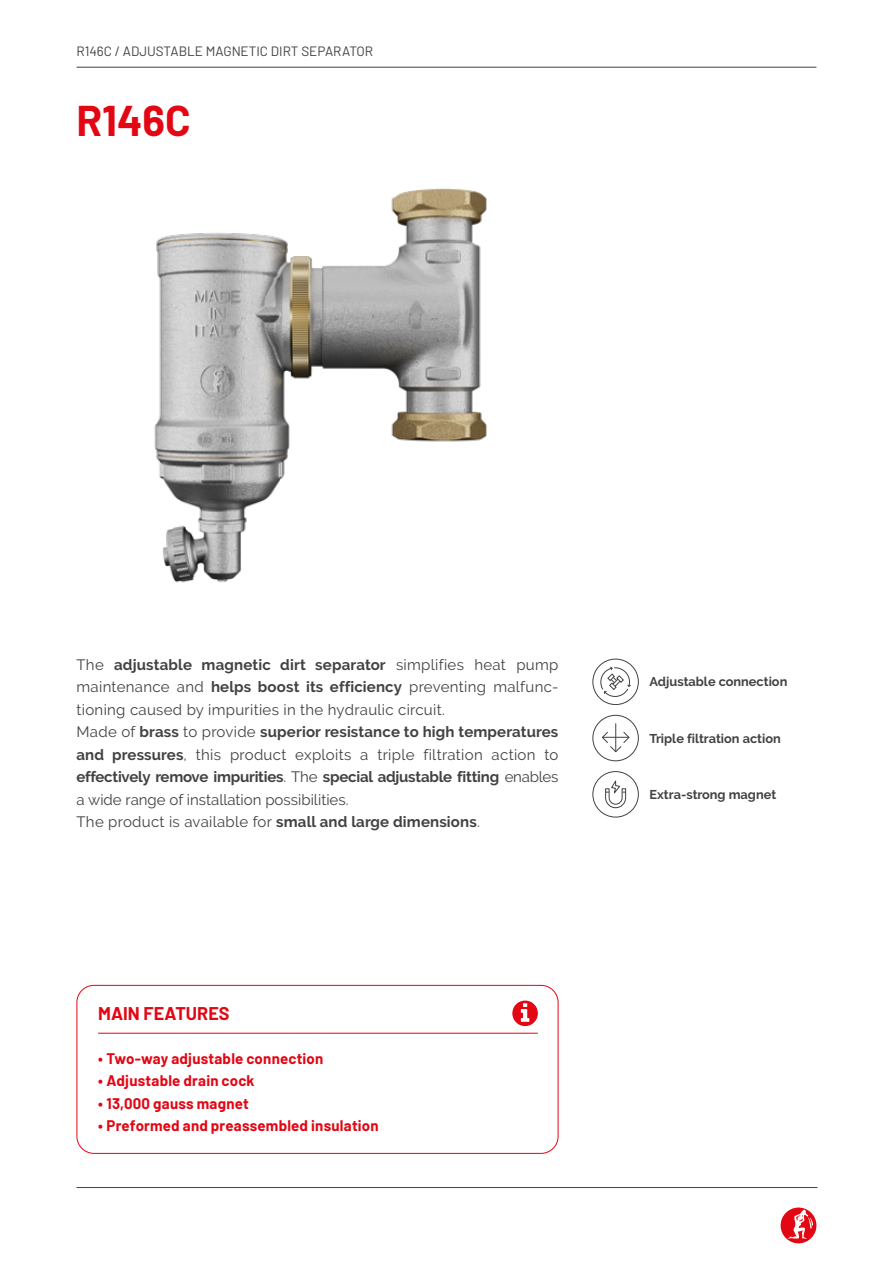
<style>
.page{position:relative;width:893px;height:1263px;background:#fff}
.page>*{position:absolute;margin:0;border:0;box-sizing:border-box;transform-origin:0 0}
.t1{font:700 42px "Barlow";color:#e30613}
.t2{font:700 18px "Barlow";letter-spacing:.005em;color:#e30613}
.t3{font:15px/22.5px "Raleway";letter-spacing:.02em;color:#424241}
.t4{font:700 15px "Barlow";letter-spacing:.015em;color:#e30613}
.t5{font:13.5px "Barlow";color:#424241}
.t6{font:700 12.75px "Raleway";color:#424241}
.s1{font-weight:700}
</style>
<div class="page">
<hr style="left:77px;top:1187px;width:740px;height:1px;background:#424241">
<div style="left:77px;top:985px;width:481px;height:169px;border:1px solid #e30613;border-radius:17px"></div>
<hr style="left:98px;top:1033px;width:440px;height:1px;background:#e30613">
<svg style="left:512px;top:1000px;width:26px;height:26px"></svg>
<hr style="left:77px;top:67px;width:739px;height:1px;background:#424241">
<img style="left:154px;top:188px;width:333px;height:395px">
<div style="left:592px;top:715px;width:47px;height:46px;border:1px solid #424241;border-radius:50%"></div>
<svg style="left:602px;top:724px;width:28px;height:29px"></svg>
<div style="left:592px;top:771px;width:47px;height:46px;border:1px solid #424241;border-radius:50%"></div>
<svg style="left:605px;top:780px;width:21px;height:28px"></svg>
<div style="left:592px;top:659px;width:47px;height:46px;border:1px solid #424241;border-radius:50%"></div>
<svg style="left:600px;top:666px;width:31px;height:31px"></svg>
<svg style="left:780px;top:1207px;width:37px;height:37px"></svg>
<svg style="left:788px;top:1209px;width:25px;height:30px"></svg>
<p class="t5" style="left:77px;top:41px;width:298px">R146C / ADJUSTABLE MAGNETIC DIRT SEPARATOR</p>
<h1 class="t1" style="left:77px;top:89px;width:116px">R146C</h1>
<p class="t3" style="left:77px;top:653px;width:483px">The <span class="s1">adjustable magnetic dirt separator</span> simplifies heat pump maintenance and <span class="s1">helps boost its efficiency</span> preventing malfunc&shy;tioning caused by impurities in the hydraulic circuit.<br>Made of <span class="s1">brass</span> to provide <span class="s1">superior resistance to high temperatures and pressures</span>, this product exploits a triple filtration action to <span class="s1">effectively remove impurities</span>. The <span class="s1">special adjustable fitting</span> enables a wide range of installation possibilities.<br>The product is available for <span class="s1">small and large dimensions</span>.</p>
<p class="t2" style="left:98px;top:1000px;width:133px">MAIN FEATURES</p>
<p class="t4" style="left:98px;top:1047px;width:227px">• Two-way adjustable connection</p>
<p class="t4" style="left:98px;top:1070px;width:158px">• Adjustable drain cock</p>
<p class="t4" style="left:98px;top:1092px;width:152px">• 13,000 gauss magnet</p>
<p class="t4" style="left:98px;top:1115px;width:282px">• Preformed and preassembled insulation</p>
<p class="t6" style="left:649px;top:674px;width:139px">Adjustable connection</p>
<p class="t6" style="left:649px;top:731px;width:133px">Triple filtration action</p>
<p class="t6" style="left:649px;top:787px;width:128px">Extra-strong magnet</p>
</div>
